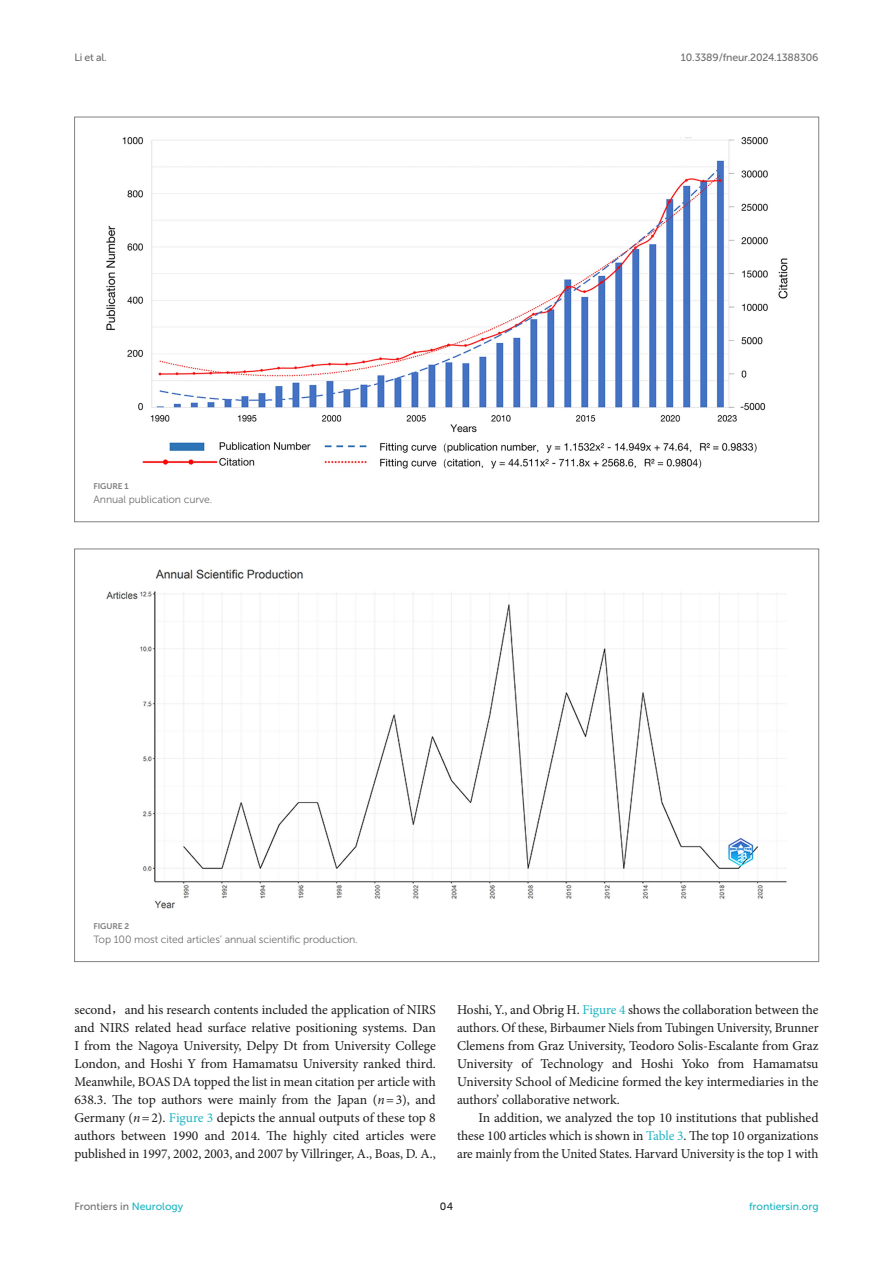
<style>
.page{position:relative;width:893px;height:1263px;background:#fff}
.page>*{position:absolute;margin:0;border:0;box-sizing:border-box;transform-origin:0 0}
.TEXT_FLUSH{font:13.5px/18px "Minion Pro";letter-spacing:-.005em;color:#1b1c1b;text-align:justify}
.TEXT{font:13.5px/18px "Minion Pro";letter-spacing:-.01em;color:#1b1c1b;text-align:justify}
.FIG_LEG{font:10.5px "Museo Sans 300";letter-spacing:-.01em;color:#706f70}
.t1{font:10.5px "Museo Sans 500";letter-spacing:-.015em;color:#706f70}
.t2{font:10.5px "Museo Sans 500";color:#1db5c3}
.t3{font:10.5px "Museo Sans 500";color:#1b1c1b}
.FIG_HD{font:8.25px "Museo Sans 700";letter-spacing:-.01em;color:#7e7f7f}
.s1{font-family:"Sim Sun"}
.s2{font-style:italic}
.s3{color:#1db5c3}
</style>
<div class="page">
<img style="left:106px;top:137px;width:682px;height:332px">
<img style="left:106px;top:569px;width:681px;height:340px">
<p class="t1" style="left:74px;top:51px;width:34px">Li et al.</p>
<p class="t1" style="left:681px;top:51px;width:139px">10.3389/fneur.2024.1388306</p>
<p class="FIG_HD" style="left:94px;top:482px;width:37px">FIGURE 1</p>
<p class="FIG_LEG" style="left:94px;top:493px;width:120px">Annual publication curve.</p>
<p class="FIG_HD" style="left:94px;top:922px;width:37px">FIGURE 2</p>
<p class="FIG_LEG" style="left:94px;top:933px;width:266px">Top 100 most cited articles’ annual scientific production.</p>
<p class="TEXT_FLUSH" style="left:74px;top:1001px;width:363px">second<span class="s1">，</span>and his research contents included the application of NIRS and NIRS related head surface relative positioning systems. Dan I from the Nagoya University, Delpy Dt from University College London, and Hoshi Y from Hamamatsu University ranked third.<br>Meanwhile, BOAS DA topped the list in mean citation per article with 638.3. The top authors were mainly from the Japan (<span class="s2">n</span>=3), and Germany (<span class="s2">n</span>=2). <span class="s3">Figure 3</span> depicts the annual outputs of these top 8 authors between 1990 and 2014. The highly cited articles were published in 1997, 2002, 2003, and 2007 by Villringer, A., Boas, D. A.,</p>
<p class="TEXT_FLUSH" style="left:457px;top:1001px;width:363px">Hoshi, Y., and Obrig H. <span class="s3">Figure 4</span> shows the collaboration between the authors. Of these, Birbaumer Niels from Tubingen University, Brunner Clemens from Graz University, Teodoro Solis-Escalante from Graz University of Technology and Hoshi Yoko from Hamamatsu University School of Medicine formed the key intermediaries in the authors’ collaborative network.</p>
<p class="TEXT" style="left:457px;top:1109px;width:363px;text-indent:21px">In addition, we analyzed the top 10 institutions that published these 100 articles which is shown in <span class="s3">Table 3</span>. The top 10 organizations are mainly from the United States. Harvard University is the top 1 with</p>
<p class="t1" style="left:74px;top:1200px;width:110px">Frontiers in <span class="s3">Neurology</span></p>
<p class="t3" style="left:440px;top:1200px;width:15px">04</p>
<p class="t2" style="left:749px;top:1200px;width:71px">frontiersin.org</p>
</div>
